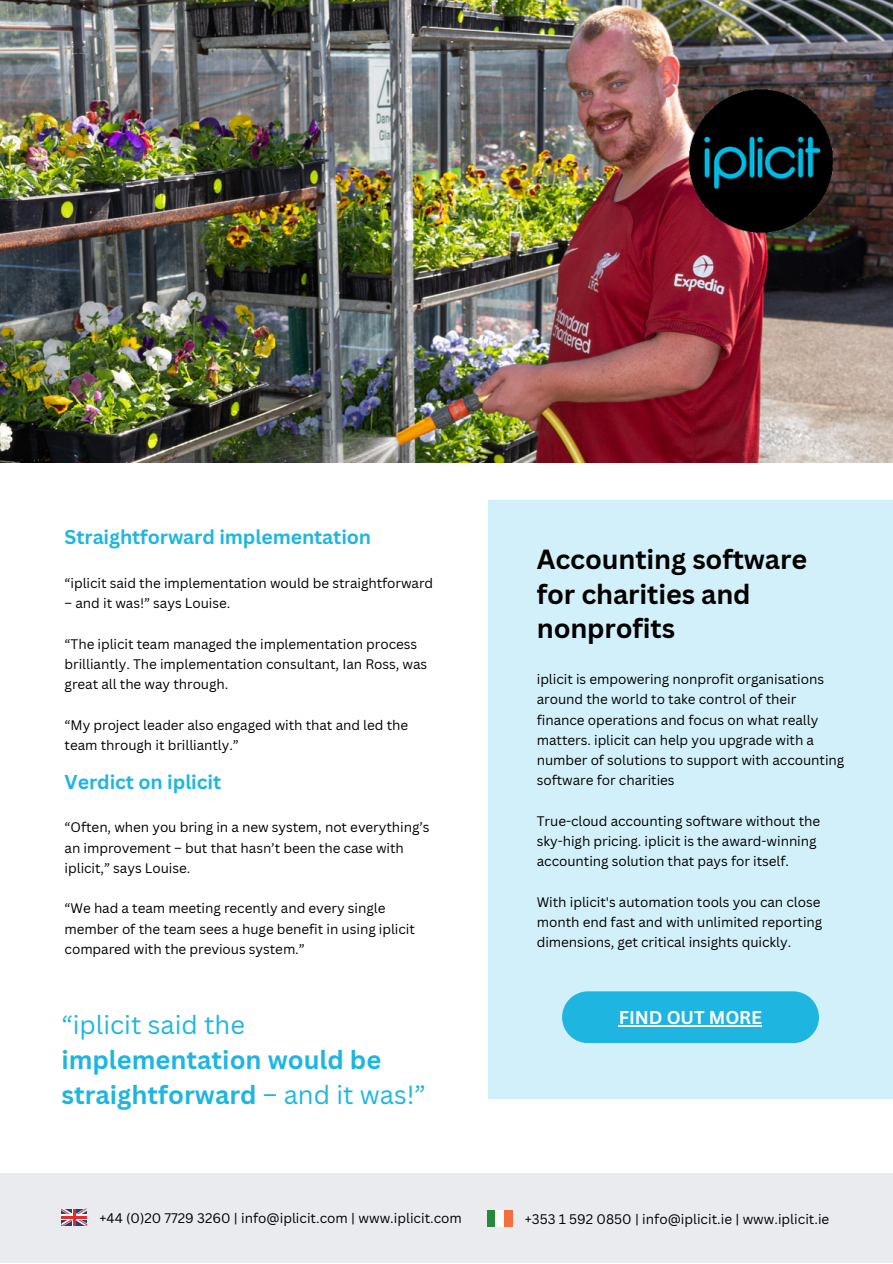
<style>
.page{position:relative;width:893px;height:1264px;background:#fff}
.page>*{position:absolute;margin:0;border:0;box-sizing:border-box;transform-origin:0 0}
.t1{font:700 27px/34.8px "Canva Sans";letter-spacing:-.005em;color:#000}
.t2{font:700 25.5px/34.8px "Canva Sans";color:#1eb6e0}
.t3{font:700 19.5px "Canva Sans";letter-spacing:-.005em;color:#1eb6e0}
.t4{font:700 18px "Canva Sans";letter-spacing:-.005em;color:#fff}
.t5{font:13.5px/20.2px "Canva Sans";letter-spacing:-.005em;color:#000}
.s1{font-weight:400}
</style>
<div class="page">
<img style="left:0;top:0;width:892px;height:462px">
<div style="left:488px;top:500px;width:404px;height:598px;background:#d2f0f9"></div>
<div style="left:562px;top:991px;width:256px;height:52px;background:#1eb6e0;border-radius:26px"></div>
<hr style="left:618px;top:1025px;width:144px;height:1px;background:#fff">
<img style="left:688px;top:89px;width:145px;height:145px">
<div style="left:0;top:1173px;width:892px;height:89px;background:#eaebef"></div>
<div style="left:486px;top:1209px;width:9px;height:17px;background:#29893b"></div>
<div style="left:504px;top:1209px;width:8px;height:17px;background:#f46f3d"></div>
<div style="left:495px;top:1209px;width:9px;height:17px;background:#fafdfa"></div>
<svg style="left:61px;top:1208px;width:26px;height:17px"></svg>
<p class="t3" style="left:65px;top:523px;width:308px">Straightforward implementation</p>
<p class="t5" style="left:65px;top:573px;width:370px">“iplicit said the implementation would be straightforward</p>
<p class="t5" style="left:65px;top:593px;width:167px">– and it was!” says Louise.</p>
<p class="t5" style="left:65px;top:633px;width:364px">“The iplicit team managed the implementation process brilliantly. The implementation consultant, Ian Ross, was great all the way through.</p>
<p class="t5" style="left:65px;top:714px;width:345px">“My project leader also engaged with that and led the team through it brilliantly.”</p>
<p class="t3" style="left:65px;top:767px;width:158px">Verdict on iplicit</p>
<p class="t5" style="left:65px;top:817px;width:366px">“Often, when you bring in a new system, not everything’s an improvement – but that hasn’t been the case with iplicit,” says Louise.</p>
<p class="t5" style="left:65px;top:898px;width:352px">“We had a team meeting recently and every single member of the team sees a huge benefit in using iplicit compared with the previous system.”</p>
<p class="t2" style="left:61px;top:1006px;width:366px"><span class="s1">“iplicit said the </span>implementation would be straightforward <span class="s1">– and it was!”</span></p>
<p class="t1" style="left:536px;top:541px;width:272px">Accounting software for charities and nonprofits</p>
<p class="t5" style="left:536px;top:668px;width:309px">iplicit is empowering nonprofit organisations around the world to take control of their finance operations and focus on what really matters. iplicit can help you upgrade with a number of solutions to support with accounting software for charities</p>
<p class="t5" style="left:536px;top:810px;width:285px">True-cloud accounting software without the sky-high pricing. iplicit is the award-winning accounting solution that pays for itself.</p>
<p class="t5" style="left:536px;top:891px;width:287px">With iplicit's automation tools you can close month end fast and with unlimited reporting dimensions, get critical insights quickly.</p>
<p class="t4" style="left:618px;top:1004px;width:145px">FIND OUT MORE</p>
<p class="t5" style="left:99px;top:1207px;width:364px">+44 (0)20 7729 3260 | info@iplicit.com | www.iplicit.com</p>
<p class="t5" style="left:525px;top:1208px;width:306px">+353 1 592 0850 | info@iplicit.ie | www.iplicit.ie</p>
</div>
